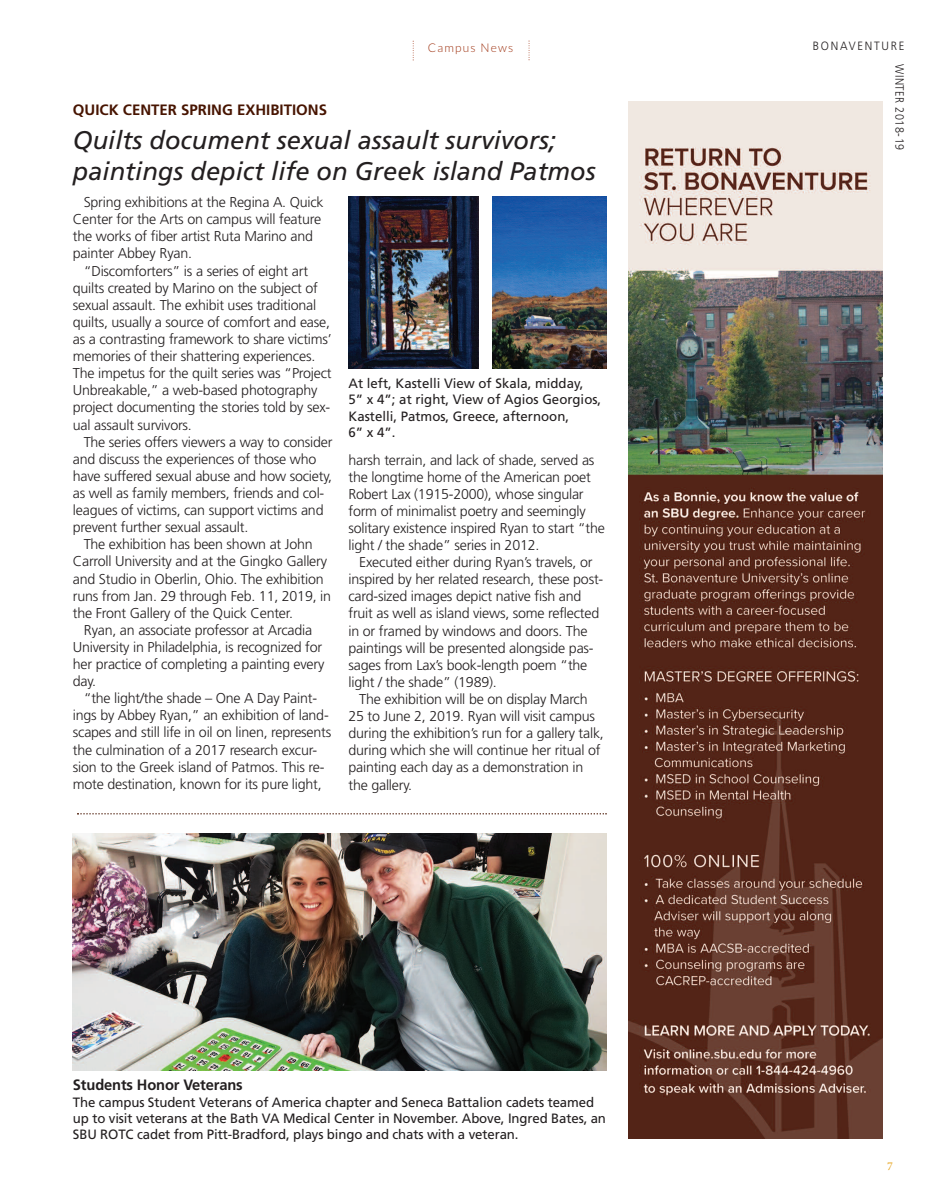
<style>
.page{position:relative;width:945px;height:1202px;background:#fff}
.page>*{position:absolute;margin:0;border:0;box-sizing:border-box;transform-origin:0 0}
.t1{font:italic 25.5px/30.6px "Frutiger";color:#231f20}
.t2{font:700 15px "Frutiger";color:#471400}
.t3{font:700 15px "Frutiger";letter-spacing:-.01em;color:#231f20}
.t4{font:300 14.25px/17.1px "Frutiger";letter-spacing:-.015em;color:#231f20}
.t5{font:13.5px/16.2px "Frutiger";letter-spacing:-.01em;color:#231f20}
.t6{font:300 12px "Frutiger";letter-spacing:.05em;color:#231f20;scale:.9 1}
.t7{font:300 12px "Frutiger";letter-spacing:.155em;color:#231f20;scale:.94 1}
.t8{font:300 12px "Lato";letter-spacing:.1em;color:#9f3413}
.t9{font:12px "Minion Pro";color:#e6a218}
</style>
<div class="page">
<svg style="left:413px;top:41px;width:1px;height:19px"></svg>
<svg style="left:528px;top:40px;width:2px;height:20px"></svg>
<img style="left:629px;top:101px;width:254px;height:1037px">
<img style="left:73px;top:834px;width:533px;height:236px">
<img style="left:348px;top:196px;width:131px;height:172px">
<img style="left:493px;top:197px;width:113px;height:171px">
<svg style="left:77px;top:813px;width:530px;height:1px"></svg>
<p class="t8" style="left:428px;top:41px;width:87px">Campus News</p>
<p class="t7" style="left:813px;top:40px;width:99px">BONAVENTURE</p>
<p class="t6" style="left:904px;top:64px;width:97px;rotate:90deg">WINTER 2018-19</p>
<p class="t2" style="left:73px;top:103px;width:256px">QUICK CENTER SPRING EXHIBITIONS</p>
<h1 class="t1" style="left:73px;top:127px;width:524px">Quilts document sexual assault survivors; paintings depict life on Greek island Patmos</h1>
<p class="t4" style="left:73px;top:195px;width:252px;text-indent:11px">Spring exhibitions at the Regina A. Quick Center for the Arts on campus will feature the works of fiber artist Ruta Marino and painter Abbey Ryan.</p>
<p class="t4" style="left:73px;top:263px;width:260px;text-indent:11px">“Discomforters” is a series of eight art quilts created by Marino on the subject of sexual assault. The exhibit uses traditional quilts, usually a source of comfort and ease, as a contrasting framework to share victims’ memories of their shattering experiences.<br>The impetus for the quilt series was “Project Unbreakable,” a web-based photography project documenting the stories told by sex&shy;ual assault survivors.</p>
<p class="t4" style="left:73px;top:434px;width:261px;text-indent:11px">The series offers viewers a way to consider and discuss the experiences of those who have suffered sexual abuse and how society, as well as family members, friends and col&shy;leagues of victims, can support victims and prevent further sexual assault.</p>
<p class="t4" style="left:73px;top:537px;width:260px;text-indent:11px">The exhibition has been shown at John Carroll University and at the Gingko Gallery and Studio in Oberlin, Ohio. The exhibition runs from Jan. 29 through Feb. 11, 2019, in the Front Gallery of the Quick Center.</p>
<p class="t4" style="left:73px;top:622px;width:253px;text-indent:11px">Ryan, an associate professor at Arcadia University in Philadelphia, is recognized for her practice of completing a painting every day.</p>
<p class="t4" style="left:73px;top:691px;width:260px;text-indent:11px">“the light/the shade – One A Day Paint&shy;ings by Abbey Ryan,” an exhibition of land&shy;scapes and still life in oil on linen, represents the culmination of a 2017 research excur&shy;sion to the Greek island of Patmos. This re&shy;mote destination, known for its pure light,</p>
<p class="t5" style="left:349px;top:376px;width:254px">At left, Kastelli View of Skala, midday,<br>5” x 4”; at right, View of Agios Georgios,<br>Kastelli, Patmos, Greece, afternoon,<br>6” x 4”.</p>
<p class="t4" style="left:348px;top:452px;width:258px">harsh terrain, and lack of shade, served as the longtime home of the American poet Robert Lax (1915-2000), whose singular form of minimalist poetry and seemingly solitary existence inspired Ryan to start “the light / the shade” series in 2012.</p>
<p class="t4" style="left:348px;top:555px;width:256px;text-indent:11px">Executed either during Ryan’s travels, or inspired by her related research, these post&shy;card-sized images depict native fish and fruit as well as island views, some reflected in or framed by windows and doors. The paintings will be presented alongside pas&shy;sages from Lax’s book-length poem “the light / the shade” (1989).</p>
<p class="t4" style="left:348px;top:691px;width:257px;text-indent:11px">The exhibition will be on display March 25 to June 2, 2019. Ryan will visit campus during the exhibition’s run for a gallery talk, during which she will continue her ritual of painting each day as a demonstration in the gallery.</p>
<p class="t3" style="left:73px;top:1078px;width:171px">Students Honor Veterans</p>
<p class="t5" style="left:73px;top:1095px;width:535px">The campus Student Veterans of America chapter and Seneca Battalion cadets teamed up to visit veterans at the Bath VA Medical Center in November. Above, Ingred Bates, an<br>SBU ROTC cadet from Pitt-Bradford, plays bingo and chats with a veteran.</p>
<p class="t9" style="left:887px;top:1161px;width:7px">7</p>
</div>
